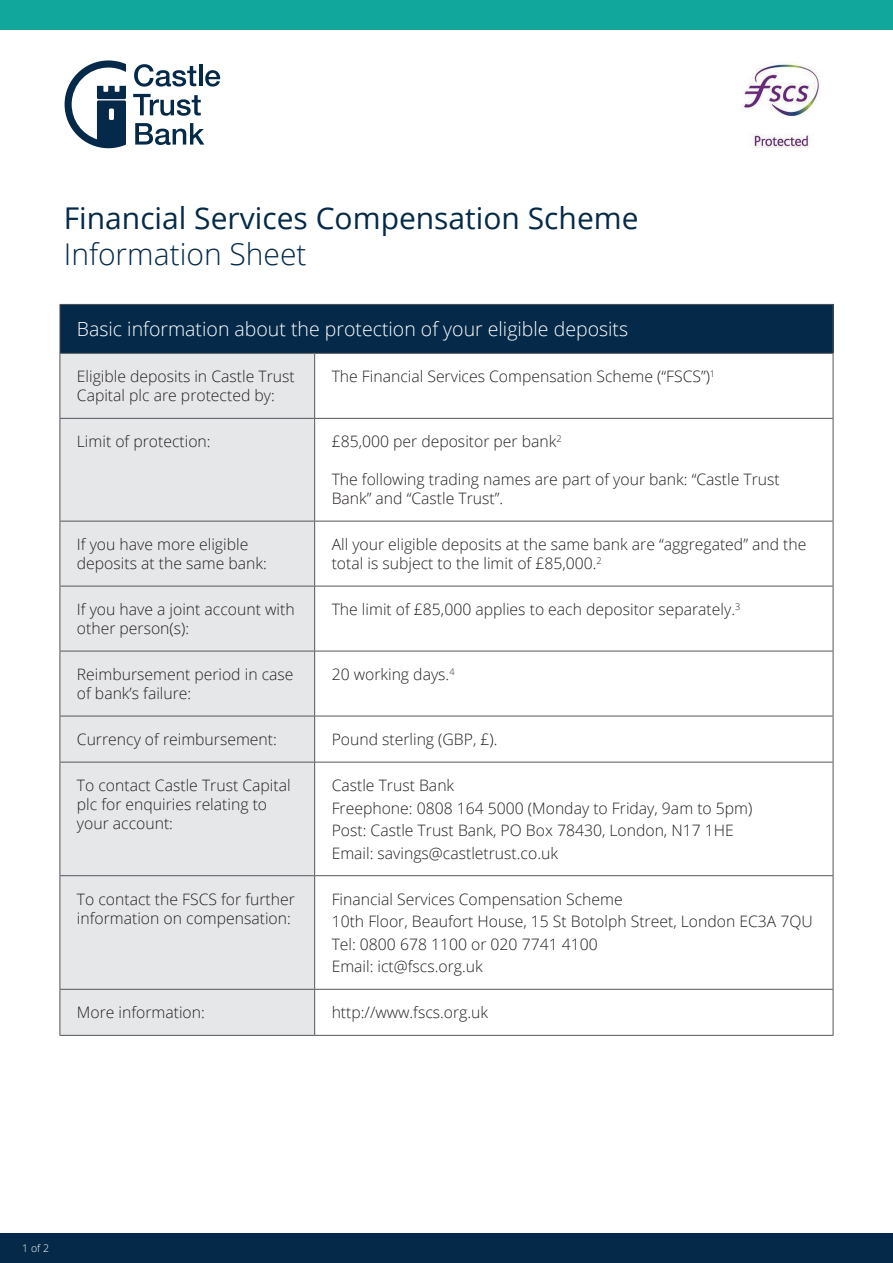
<style>
.page{position:relative;width:893px;height:1263px;background:#fff}
.page>*{position:absolute;margin:0;border:0;box-sizing:border-box;transform-origin:0 0}
.ParaStyle01-Leading_Auto__Align_Left{font:30px "Open Sans";color:#052a49}
.ParaStyle01-Leading_Auto__Align_Left-2{font:300 30px "Open Sans";color:#052a49}
.t1{font:300 19.5px "Open Sans";color:#fff}
.t2{font:300 15.75px/18.9px "Open Sans";color:#231f20}
.t3{font:300 10.5px "Open Sans";color:#fff}
</style>
<div class="page">
<div style="left:0;top:0;width:893px;height:30px;background:#12a79d"></div>
<div style="left:0;top:1233px;width:893px;height:30px;background:#052a49"></div>
<svg style="left:65px;top:61px;width:61px;height:87px"></svg>
<svg style="left:134px;top:64px;width:62px;height:23px"></svg>
<hr style="left:199px;top:65px;width:3px;height:21px;background:#052a49">
<svg style="left:205px;top:70px;width:15px;height:17px"></svg>
<svg style="left:133px;top:94px;width:68px;height:22px"></svg>
<svg style="left:135px;top:123px;width:69px;height:22px"></svg>
<div style="left:60px;top:304px;width:773px;height:49px;background:#052a49"></div>
<div style="left:61px;top:354px;width:253px;height:681px;background:#e6e7e9"></div>
<hr style="left:60px;top:304px;width:255px;height:1px;background:#53565a">
<hr style="left:60px;top:305px;width:1px;height:48px;background:#53565a">
<hr style="left:315px;top:304px;width:518px;height:1px;background:#53565a">
<hr style="left:833px;top:305px;width:1px;height:48px;background:#53565a">
<hr style="left:60px;top:353px;width:255px;height:1px;background:#53565a">
<hr style="left:60px;top:354px;width:1px;height:64px;background:#53565a">
<hr style="left:315px;top:353px;width:518px;height:1px;background:#53565a">
<hr style="left:314px;top:354px;width:1px;height:64px;background:#53565a">
<hr style="left:833px;top:354px;width:1px;height:64px;background:#53565a">
<hr style="left:60px;top:418px;width:255px;height:1px;background:#53565a">
<hr style="left:60px;top:419px;width:1px;height:102px;background:#53565a">
<hr style="left:315px;top:418px;width:518px;height:1px;background:#53565a">
<hr style="left:314px;top:419px;width:1px;height:102px;background:#53565a">
<hr style="left:833px;top:419px;width:1px;height:102px;background:#53565a">
<hr style="left:60px;top:521px;width:255px;height:1px;background:#53565a">
<hr style="left:60px;top:521px;width:1px;height:65px;background:#53565a">
<hr style="left:315px;top:521px;width:518px;height:1px;background:#53565a">
<hr style="left:314px;top:521px;width:1px;height:65px;background:#53565a">
<hr style="left:833px;top:521px;width:1px;height:65px;background:#53565a">
<hr style="left:60px;top:586px;width:255px;height:1px;background:#53565a">
<hr style="left:60px;top:586px;width:1px;height:65px;background:#53565a">
<hr style="left:315px;top:586px;width:518px;height:1px;background:#53565a">
<hr style="left:314px;top:586px;width:1px;height:65px;background:#53565a">
<hr style="left:833px;top:586px;width:1px;height:65px;background:#53565a">
<hr style="left:60px;top:651px;width:255px;height:1px;background:#53565a">
<hr style="left:60px;top:651px;width:1px;height:65px;background:#53565a">
<hr style="left:315px;top:651px;width:518px;height:1px;background:#53565a">
<hr style="left:314px;top:651px;width:1px;height:65px;background:#53565a">
<hr style="left:833px;top:651px;width:1px;height:65px;background:#53565a">
<hr style="left:60px;top:716px;width:255px;height:1px;background:#53565a">
<hr style="left:60px;top:716px;width:1px;height:46px;background:#53565a">
<hr style="left:315px;top:716px;width:518px;height:1px;background:#53565a">
<hr style="left:314px;top:716px;width:1px;height:46px;background:#53565a">
<hr style="left:833px;top:716px;width:1px;height:46px;background:#53565a">
<hr style="left:60px;top:762px;width:255px;height:1px;background:#53565a">
<hr style="left:60px;top:762px;width:1px;height:113px;background:#53565a">
<hr style="left:315px;top:762px;width:518px;height:1px;background:#53565a">
<hr style="left:314px;top:762px;width:1px;height:113px;background:#53565a">
<hr style="left:833px;top:762px;width:1px;height:113px;background:#53565a">
<hr style="left:60px;top:875px;width:255px;height:1px;background:#53565a">
<hr style="left:60px;top:876px;width:1px;height:113px;background:#53565a">
<hr style="left:315px;top:875px;width:518px;height:1px;background:#53565a">
<hr style="left:314px;top:876px;width:1px;height:113px;background:#53565a">
<hr style="left:833px;top:876px;width:1px;height:113px;background:#53565a">
<hr style="left:60px;top:989px;width:255px;height:1px;background:#53565a">
<hr style="left:60px;top:990px;width:1px;height:45px;background:#53565a">
<hr style="left:315px;top:989px;width:518px;height:1px;background:#53565a">
<hr style="left:314px;top:990px;width:1px;height:45px;background:#53565a">
<hr style="left:833px;top:990px;width:1px;height:45px;background:#53565a">
<hr style="left:60px;top:1035px;width:255px;height:1px;background:#53565a">
<hr style="left:315px;top:1035px;width:518px;height:1px;background:#53565a">
<img style="left:741px;top:62px;width:80px;height:86px">
<p class="ParaStyle01-Leading_Auto__Align_Left" style="left:64px;top:197px;width:576px">Financial Services Compensation Scheme</p>
<p class="ParaStyle01-Leading_Auto__Align_Left-2" style="left:64px;top:233px;width:244px">Information Sheet</p>
<p class="t1" style="left:77px;top:316px;width:553px">Basic information about the protection of your eligible deposits</p>
<p class="t2" style="left:77px;top:367px;width:219px">Eligible deposits in Castle Trust<br>Capital plc are protected by:</p>
<p class="t2" style="left:332px;top:367px;width:385px">The Financial Services Compensation Scheme (“FSCS”)<sup>1</sup></p>
<p class="t2" style="left:77px;top:432px;width:135px">Limit of protection:</p>
<p class="t2" style="left:332px;top:432px;width:232px">£85,000 per depositor per bank<sup>2</sup></p>
<p class="t2" style="left:332px;top:470px;width:450px">The following trading names are part of your bank: “Castle Trust<br>Bank” and “Castle Trust”.</p>
<p class="t2" style="left:77px;top:535px;width:191px">If you have more eligible deposits at the same bank:</p>
<p class="t2" style="left:332px;top:535px;width:476px">All your eligible deposits at the same bank are “aggregated” and the total is subject to the limit of £85,000.<sup>2</sup></p>
<p class="t2" style="left:77px;top:600px;width:219px">If you have a joint account with other person(s):</p>
<p class="t2" style="left:332px;top:600px;width:410px">The limit of £85,000 applies to each depositor separately.<sup>3</sup></p>
<p class="t2" style="left:77px;top:664px;width:218px">Reimbursement period in case of bank’s failure:</p>
<p class="t2" style="left:332px;top:664px;width:124px">20 working days.<sup>4</sup></p>
<p class="t2" style="left:77px;top:729px;width:202px">Currency of reimbursement:</p>
<p class="t2" style="left:332px;top:729px;width:167px">Pound sterling (GBP, £).</p>
<p class="t2" style="left:77px;top:776px;width:215px">To contact Castle Trust Capital plc for enquiries relating to your account:</p>
<p class="t2" style="left:332px;top:776px;width:124px">Castle Trust Bank</p>
<p class="t2" style="left:332px;top:798px;width:422px">Freephone: 0808 164 5000 (Monday to Friday, 9am to 5pm)</p>
<p class="t2" style="left:332px;top:821px;width:404px">Post: Castle Trust Bank, PO Box 78430, London, N17 1HE</p>
<p class="t2" style="left:332px;top:843px;width:228px">Email: savings@castletrust.co.uk</p>
<p class="t2" style="left:77px;top:889px;width:219px">To contact the FSCS for further information on compensation:</p>
<p class="t2" style="left:332px;top:889px;width:293px">Financial Services Compensation Scheme</p>
<p class="t2" style="left:332px;top:912px;width:482px">10th Floor, Beaufort House, 15 St Botolph Street, London EC3A 7QU</p>
<p class="t2" style="left:332px;top:934px;width:268px">Tel: 0800 678 1100 or 020 7741 4100</p>
<p class="t2" style="left:332px;top:957px;width:153px">Email: ict@fscs.org.uk</p>
<p class="t2" style="left:77px;top:1003px;width:129px">More information:</p>
<p class="t2" style="left:332px;top:1003px;width:158px">http://www.fscs.org.uk</p>
<p class="t3" style="left:22px;top:1241px;width:28px">1 of 2</p>
</div>
